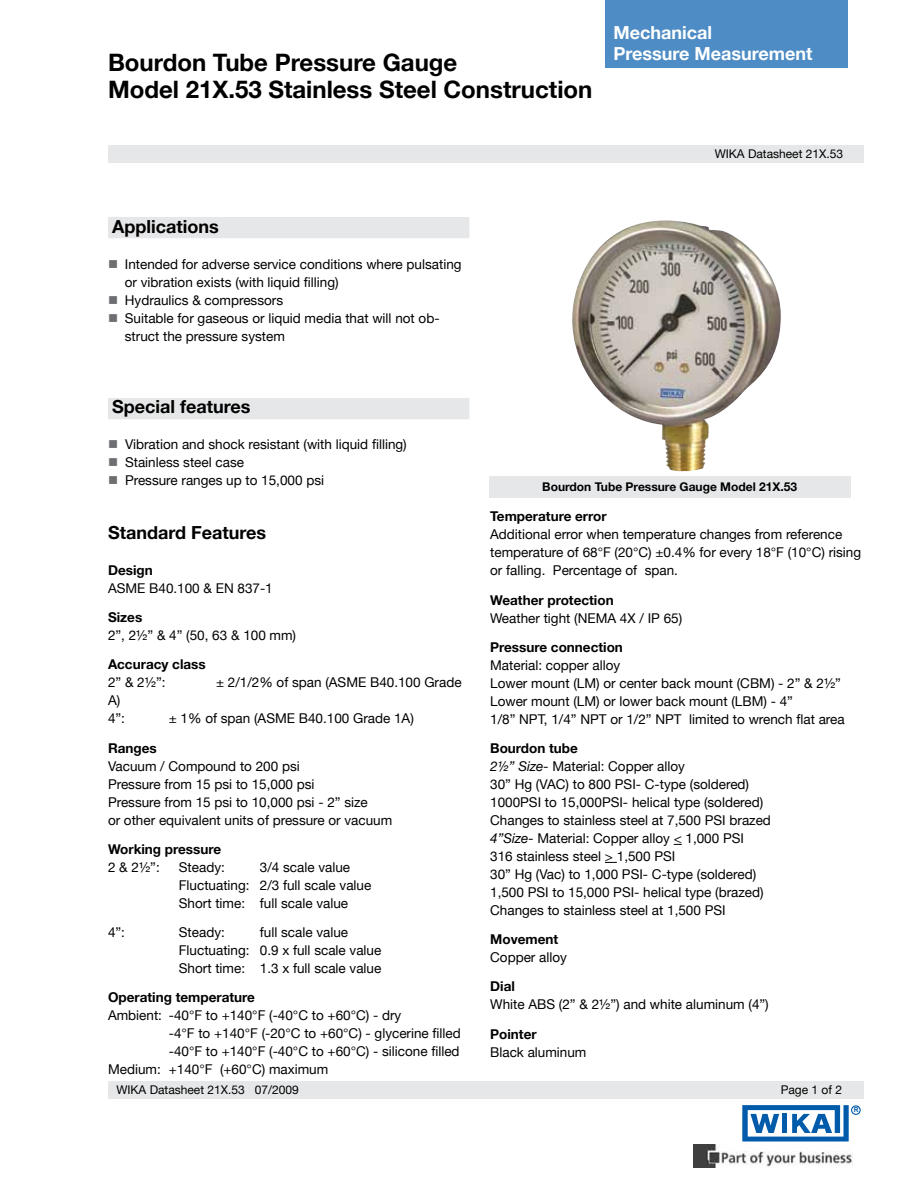
<style>
.page{position:relative;width:918px;height:1188px;background:#fff}
.page>*{position:absolute;margin:0;border:0;box-sizing:border-box;transform-origin:0 0}
.t1{font:700 24px/27px "Helvetica Neue";color:#000}
.t2{font:700 18px "Helvetica Neue";color:#000}
.t3{font:700 18px/21.6px "Helvetica Neue";color:#fff}
.t4{font:13.5px/18px "Helvetica Neue";color:#000}
.t5{font:700 13.5px "Helvetica Neue";color:#000}
.t6{font:12px "Helvetica Neue";color:#000}
.t7{font:700 12px "Helvetica Neue";color:#000}
.t8{font:700 6.75px "Arial";color:#005baa}
.s1{color:#6d6e71}
.s2{font-weight:700}
.s3{font-style:italic}
</style>
<div class="page">
<img style="left:693px;top:1145px;width:160px;height:23px">
<div style="left:108px;top:1081px;width:756px;height:17px;background:#e6e7e8"></div>
<div style="left:108px;top:145px;width:756px;height:17px;background:#e6e7e8"></div>
<div style="left:606px;top:0;width:242px;height:68px;background:#4d8cc4"></div>
<div style="left:108px;top:398px;width:361px;height:21px;background:#e6e7e8"></div>
<div style="left:108px;top:217px;width:361px;height:21px;background:#e6e7e8"></div>
<img style="left:572px;top:220px;width:209px;height:252px">
<svg style="left:742px;top:1105px;width:107px;height:37px"></svg>
<div style="left:851px;top:1105px;width:10px;height:10px;border:1px solid #005baa;border-radius:50%"></div>
<div style="left:489px;top:477px;width:361px;height:21px;background:#e6e7e8"></div>
<svg style="left:605px;top:862px;width:12px;height:1px"></svg>
<h1 class="t1" style="left:108px;top:49px;width:486px">Bourdon Tube Pressure Gauge<br>Model 21X.53 Stainless Steel Construction</h1>
<h2 class="t3" style="left:613px;top:21px;width:201px">Mechanical<br>Pressure Measurement</h2>
<p class="t6" style="left:715px;top:147px;width:130px">WIKA Datasheet 21X.53</p>
<h2 class="t2" style="left:112px;top:216px;width:108px">Applications</h2>
<p class="t4" style="left:125px;top:255px;width:338px;text-indent:-17px"><span class="s1">■</span> Intended for adverse service conditions where pulsating or vibration exists (with liquid filling)</p>
<p class="t4" style="left:108px;top:291px;width:177px"><span class="s1">■</span> Hydraulics &amp; compressors</p>
<p class="t4" style="left:125px;top:309px;width:316px;text-indent:-17px"><span class="s1">■</span> Suitable for gaseous or liquid media that will not ob&shy;struct the pressure system</p>
<h2 class="t2" style="left:112px;top:396px;width:140px">Special features</h2>
<p class="t4" style="left:108px;top:435px;width:300px"><span class="s1">■</span> Vibration and shock resistant (with liquid filling)</p>
<p class="t4" style="left:108px;top:453px;width:138px"><span class="s1">■</span> Stainless steel case</p>
<p class="t4" style="left:108px;top:471px;width:218px"><span class="s1">■</span> Pressure ranges up to 15,000 psi</p>
<h2 class="t2" style="left:108px;top:521px;width:160px">Standard Features</h2>
<p class="t5" style="left:108px;top:562px;width:46px">Design</p>
<p class="t4" style="left:108px;top:579px;width:166px">ASME B40.100 &amp; EN 837-1</p>
<p class="t5" style="left:108px;top:609px;width:36px">Sizes</p>
<p class="t4" style="left:108px;top:626px;width:190px">2”, 2½” &amp; 4” (50, 63 &amp; 100 mm)</p>
<p class="t5" style="left:108px;top:656px;width:99px">Accuracy class</p>
<p class="t4" style="left:108px;top:673px;width:59px">2” &amp; 2½”:</p>
<p class="t4" style="left:216px;top:673px;width:247px">± 2/1/2% of span (ASME B40.100 Grade</p>
<p class="t4" style="left:108px;top:691px;width:19px">A)<br>4”:</p>
<p class="t4" style="left:169px;top:709px;width:247px">± 1% of span (ASME B40.100 Grade 1A)</p>
<p class="t5" style="left:108px;top:739px;width:50px">Ranges</p>
<p class="t4" style="left:108px;top:757px;width:286px">Vacuum / Compound to 200 psi<br>Pressure from 15 psi to 15,000 psi<br>Pressure from 15 psi to 10,000 psi - 2” size<br>or other equivalent units of pressure or vacuum</p>
<p class="t5" style="left:108px;top:841px;width:115px">Working pressure</p>
<p class="t4" style="left:108px;top:858px;width:53px">2 &amp; 2½”:</p>
<p class="t4" style="left:179px;top:858px;width:48px">Steady:</p>
<p class="t4" style="left:179px;top:858px;width:194px;text-indent:81px">3/4 scale value<br>Fluctuating: 2/3 full scale value<br>Short time: full scale value</p>
<p class="t4" style="left:108px;top:923px;width:19px">4”:</p>
<p class="t4" style="left:179px;top:923px;width:48px">Steady:</p>
<p class="t4" style="left:179px;top:923px;width:204px;text-indent:81px">full scale value<br>Fluctuating: 0.9 x full scale value<br>Short time: 1.3 x full scale value</p>
<p class="t5" style="left:108px;top:989px;width:148px">Operating temperature</p>
<p class="t4" style="left:108px;top:1006px;width:295px">Ambient: -40°F to +140°F (-40°C to +60°C) - dry</p>
<p class="t4" style="left:169px;top:1024px;width:294px">-4°F to +140°F (-20°C to +60°C) - glycerine filled</p>
<p class="t4" style="left:169px;top:1042px;width:292px">-40°F to +140°F (-40°C to +60°C) - silicone filled</p>
<p class="t4" style="left:108px;top:1060px;width:222px">Medium: +140°F (+60°C) maximum</p>
<p class="t7" style="left:542px;top:480px;width:256px">Bourdon Tube Pressure Gauge Model 21X.53</p>
<p class="t5" style="left:490px;top:508px;width:118px">Temperature error</p>
<p class="t4" style="left:490px;top:525px;width:373px">Additional error when temperature changes from reference temperature of 68°F (20°C) ±0.4% for every 18°F (10°C) rising or falling. Percentage of span.</p>
<p class="t5" style="left:490px;top:591px;width:125px">Weather protection</p>
<p class="t4" style="left:490px;top:609px;width:194px">Weather tight (NEMA 4X / IP 65)</p>
<p class="t5" style="left:490px;top:639px;width:134px">Pressure connection</p>
<p class="t4" style="left:490px;top:656px;width:356px">Material: copper alloy<br>Lower mount (LM) or center back mount (CBM) - 2” &amp; 2½” Lower mount (LM) or lower back mount (LBM) - 4”<br>1/8” NPT, 1/4” NPT or 1/2” NPT limited to wrench flat area</p>
<p class="t4" style="left:490px;top:739px;width:282px"><span class="s2">Bourdon tube<br></span><span class="s3">2½” Size-</span> Material: Copper alloy<br>30” Hg (VAC) to 800 PSI- C-type (soldered)<br>1000PSI to 15,000PSI- helical type (soldered)<br>Changes to stainless steel at 7,500 PSI brazed <span class="s3">4”Size-</span> Material: Copper alloy &lt; 1,000 PSI<br>316 stainless steel &gt; 1,500 PSI<br>30” Hg (Vac) to 1,000 PSI- C-type (soldered)<br>1,500 PSI to 15,000 PSI- helical type (brazed)<br>Changes to stainless steel at 1,500 PSI</p>
<p class="t5" style="left:490px;top:931px;width:69px">Movement</p>
<p class="t4" style="left:490px;top:948px;width:78px">Copper alloy</p>
<p class="t5" style="left:490px;top:978px;width:26px">Dial</p>
<p class="t4" style="left:490px;top:996px;width:280px">White ABS (2” &amp; 2½”) and white aluminum (4”)</p>
<p class="t5" style="left:490px;top:1026px;width:48px">Pointer</p>
<p class="t4" style="left:490px;top:1043px;width:98px">Black aluminum</p>
<p class="t6" style="left:116px;top:1083px;width:184px">WIKA Datasheet 21X.53 · 07/2009</p>
<p class="t6" style="left:781px;top:1083px;width:63px">Page 1 of 2</p>
<p class="t8" style="left:854px;top:1106px;width:6px">R</p>
</div>
